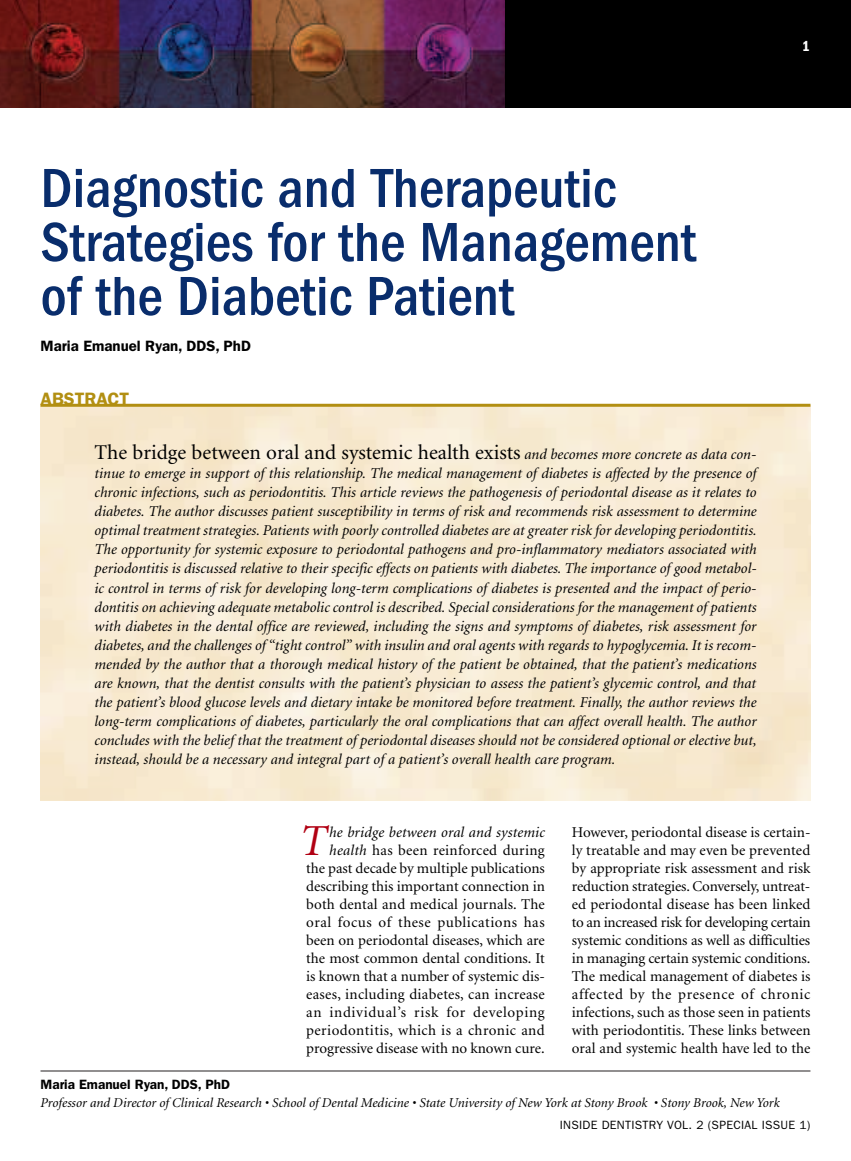
<style>
.page{position:relative;width:851px;height:1161px;background:#fff}
.page>*{position:absolute;margin:0;border:0;box-sizing:border-box;transform-origin:0 0}
.t1{font:500 condensed 57px/54px "Franklin Gothic";color:#092d6c}
.t2{font:italic 44.4px "Minion";color:#b10013}
.t3{font:21px "Minion";color:#000}
.t4{font:600 18px "Franklin Gothic";color:#b28f12}
.t5{font:italic 15px/19px "Minion";letter-spacing:.005em;color:#000;text-align:justify}
.t6{font:15px/18px "Minion";color:#000;text-align:right}
.t7{font:600 15px "Franklin Gothic";color:#000}
.t8{font:600 condensed 15px "Franklin Gothic";color:#fff}
.t9{font:italic 13.5px "Minion";color:#000}
.t10{font:600 13.5px "Franklin Gothic";color:#000}
.t11{font:12px "Franklin Gothic";letter-spacing:.025em;color:#000}
.s1{font-style:italic;font-size:15px}
.s2{font-style:italic}
</style>
<div class="page">
<div style="left:0;top:0;width:850px;height:108px;background:#000"></div>
<hr style="left:40px;top:404px;width:770px;height:3px;background:#b28f12">
<img style="left:1px;top:0;width:504px;height:108px">
<hr style="left:40px;top:1071px;width:770px;height:1px;background:#231f20">
<p class="t8" style="left:802px;top:40px;width:9px">1</p>
<h1 class="t1" style="left:40px;top:166px;width:657px">Diagnostic and Therapeutic<br>Strategies for the Management of the Diabetic Patient</h1>
<p class="t7" style="left:40px;top:341px;width:212px">Maria Emanuel Ryan, DDS, PhD</p>
<p class="t4" style="left:40px;top:393px;width:90px">ABSTRACT</p>
<h3 class="t3" style="left:94px;top:444px;width:663px">The bridge between oral and systemic health exists <span class="s1">and becomes more concrete as data con-</span></h3>
<p class="t5" style="left:94px;top:465px;width:663px">tinue to emerge in support of this relationship. The medical management of diabetes is affected by the presence of chronic infections, such as periodontitis. This article reviews the pathogenesis of periodontal disease as it relates to diabetes. The author discusses patient susceptibility in terms of risk and recommends risk assessment to determine optimal treatment strategies. Patients with poorly controlled diabetes are at greater risk for developing periodontitis.<br>The opportunity for systemic exposure to periodontal pathogens and pro-inflammatory mediators associated with periodontitis is discussed relative to their specific effects on patients with diabetes. The importance of good metabol&shy;ic control in terms of risk for developing long-term complications of diabetes is presented and the impact of perio&shy;dontitis on achieving adequate metabolic control is described. Special considerations for the management of patients with diabetes in the dental office are reviewed, including the signs and symptoms of diabetes, risk assessment for diabetes, and the challenges of “tight control” with insulin and oral agents with regards to hypoglycemia. It is recom&shy;mended by the author that a thorough medical history of the patient be obtained, that the patient’s medications are known, that the dentist consults with the patient’s physician to assess the patient’s glycemic control, and that the patient’s blood glucose levels and dietary intake be monitored before treatment. Finally, the author reviews the long-term complications of diabetes, particularly the oral complications that can affect overall health. The author concludes with the belief that the treatment of periodontal diseases should not be considered optional or elective but, instead, should be a necessary and integral part of a patient’s overall health care program.</p>
<h2 class="t2" style="left:300px;top:823px;width:28px">T</h2>
<p class="t6" style="left:306px;top:824px;width:240px"><span class="s2">he bridge between oral and systemic health</span> has been reinforced during<br>the past decade by multiple publications describing this important connection in both dental and medical journals. The oral focus of these publications has been on periodontal diseases, which are the most common dental conditions. It is known that a number of systemic dis&shy;eases, including diabetes, can increase an individual’s risk for developing periodontitis, which is a chronic and progressive disease with no known cure.</p>
<p class="t6" style="left:572px;top:824px;width:240px;text-align:justify">However, periodontal disease is certain&shy;ly treatable and may even be prevented by appropriate risk assessment and risk reduction strategies. Conversely, untreat&shy;ed periodontal disease has been linked to an increased risk for developing certain systemic conditions as well as difficulties in managing certain systemic conditions.<br>The medical management of diabetes is affected by the presence of chronic infections, such as those seen in patients with periodontitis. These links between oral and systemic health have led to the</p>
<p class="t10" style="left:40px;top:1080px;width:191px">Maria Emanuel Ryan, DDS, PhD</p>
<p class="t9" style="left:40px;top:1097px;width:740px">Professor and Director of Clinical Research • School of Dental Medicine • State University of New York at Stony Brook • Stony Brook, New York</p>
<p class="t11" style="left:560px;top:1120px;width:252px">INSIDE DENTISTRY VOL. 2 (SPECIAL ISSUE 1)</p>
</div>
